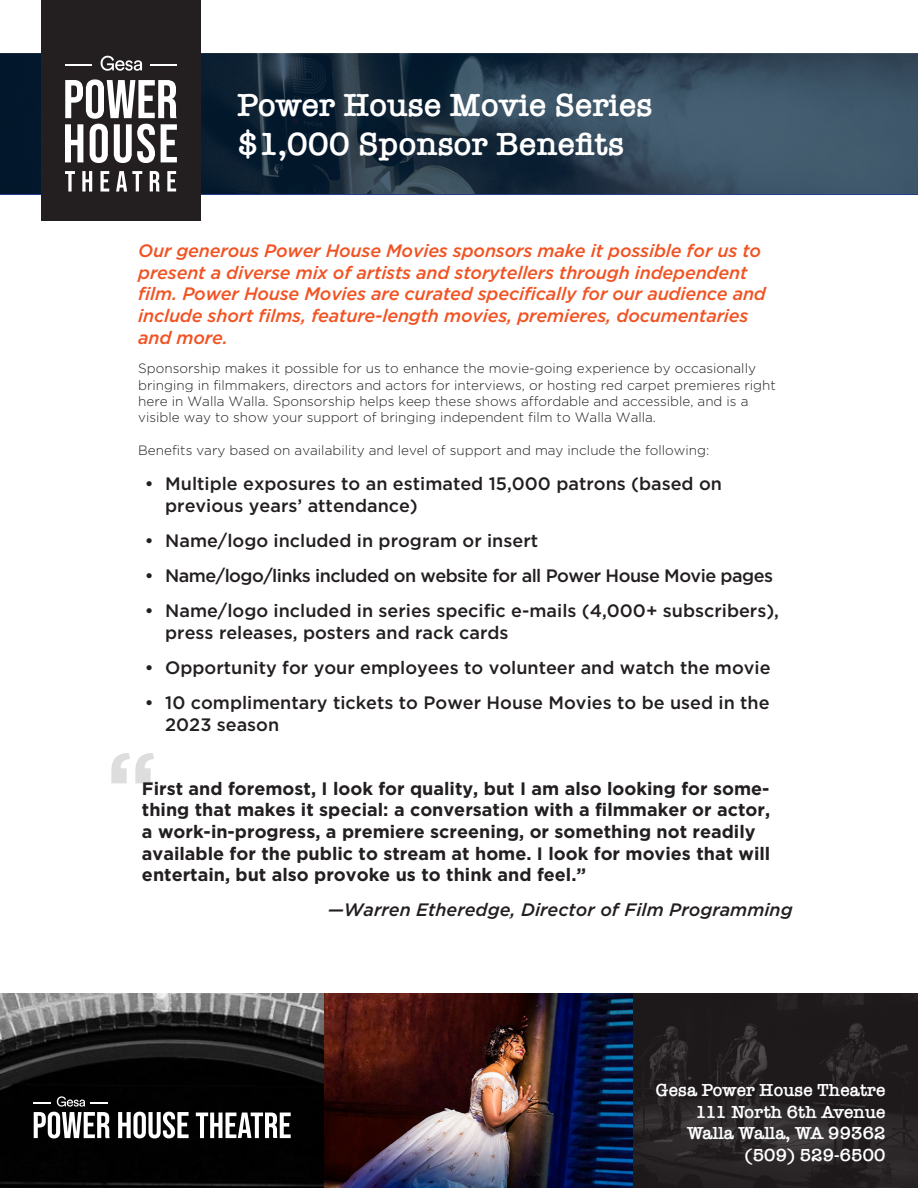
<style>
.page{position:relative;width:918px;height:1188px;background:#fff}
.page>*{position:absolute;margin:0;border:0;box-sizing:border-box;transform-origin:0 0}
.t1{font:700 94.5px "Gotham";color:#231f20}
.t2{font:600 33px "American Typewriter";color:#fff}
.t3{font:500 18px/21.6px "Gotham";color:#231f20}
.t4{font:700 18px/21.6px "Gotham";color:#231f20}
.t5{font:italic 500 18px/21.6px "Gotham";letter-spacing:-.01em;color:#f15323}
.t6{font:600 18px "American Typewriter";color:#fff}
.t7{font:500 18px "Gotham";letter-spacing:-.03em;color:#231f20}
.t8{font:italic 500 18px "Gotham";color:#231f20}
.t9{font:300 13.5px/16.2px "Gotham";color:#231f20}
</style>
<div class="page">
<img style="left:0;top:53px;width:918px;height:141px">
<div style="left:41px;top:0;width:160px;height:220px;background:#231f20"></div>
<svg style="left:65px;top:171px;width:111px;height:21px"></svg>
<svg style="left:65px;top:79px;width:112px;height:84px"></svg>
<hr style="left:151px;top:64px;width:26px;height:2px;background:#fff">
<hr style="left:65px;top:64px;width:26px;height:2px;background:#fff">
<svg style="left:101px;top:56px;width:41px;height:15px"></svg>
<img style="left:633px;top:993px;width:285px;height:195px">
<svg style="left:0;top:993px;width:324px;height:195px;fill:#020202"></svg>
<svg style="left:33px;top:1096px;width:77px;height:42px"></svg>
<svg style="left:118px;top:1112px;width:71px;height:26px"></svg>
<svg style="left:196px;top:1113px;width:95px;height:25px"></svg>
<img style="left:324px;top:993px;width:309px;height:195px">
<p class="t2" style="left:238px;top:80px;width:417px">Power House Movie Series</p>
<p class="t2" style="left:238px;top:119px;width:388px">$1,000 Sponsor Benefits</p>
<p class="t5" style="left:138px;top:240px;width:629px">Our generous Power House Movies sponsors make it possible for us to present a diverse mix of artists and storytellers through independent film. Power House Movies are curated specifically for our audience and include short films, feature-length movies, premieres, documentaries and more.</p>
<p class="t9" style="left:138px;top:360px;width:639px">Sponsorship makes it possible for us to enhance the movie-going experience by occasionally bringing in filmmakers, directors and actors for interviews, or hosting red carpet premieres right here in Walla Walla. Sponsorship helps keep these shows affordable and accessible, and is a visible way to show your support of bringing independent film to Walla Walla.</p>
<p class="t9" style="left:138px;top:442px;width:573px">Benefits vary based on availability and level of support and may include the following:</p>
<p class="t3" style="left:165px;top:473px;width:558px;text-indent:-20px">• Multiple exposures to an estimated 15,000 patrons (based on previous years’ attendance)</p>
<p class="t3" style="left:145px;top:529px;width:395px">• Name/logo included in program or insert</p>
<p class="t7" style="left:145px;top:566px;width:630px">• Name/logo/links included on website for all Power House Movie pages</p>
<p class="t3" style="left:165px;top:600px;width:615px;text-indent:-20px">• Name/logo included in series specific e-mails (4,000+ subscribers), press releases, posters and rack cards</p>
<p class="t3" style="left:145px;top:656px;width:627px">• Opportunity for your employees to volunteer and watch the movie</p>
<p class="t3" style="left:165px;top:691px;width:606px;text-indent:-20px">• 10 complimentary tickets to Power House Movies to be used in the<br>2023 season</p>
<h1 class="t1" style="left:106px;top:732px;width:53px">“</h1>
<p class="t4" style="left:142px;top:777px;width:630px">First and foremost, I look for quality, but I am also looking for some&shy;thing that makes it special: a conversation with a filmmaker or actor, a work-in-progress, a premiere screening, or something not readily available for the public to stream at home. I look for movies that will entertain, but also provoke us to think and feel.”</p>
<p class="t8" style="left:328px;top:900px;width:467px">—Warren Etheredge, Director of Film Programming</p>
<p class="t6" style="left:656px;top:1076px;width:231px">Gesa Power House Theatre</p>
<p class="t6" style="left:695px;top:1098px;width:192px">111 North 6th Avenue</p>
<p class="t6" style="left:687px;top:1120px;width:200px">Walla Walla, WA 99362</p>
<p class="t6" style="left:745px;top:1141px;width:143px">(509) 529-6500</p>
</div>
